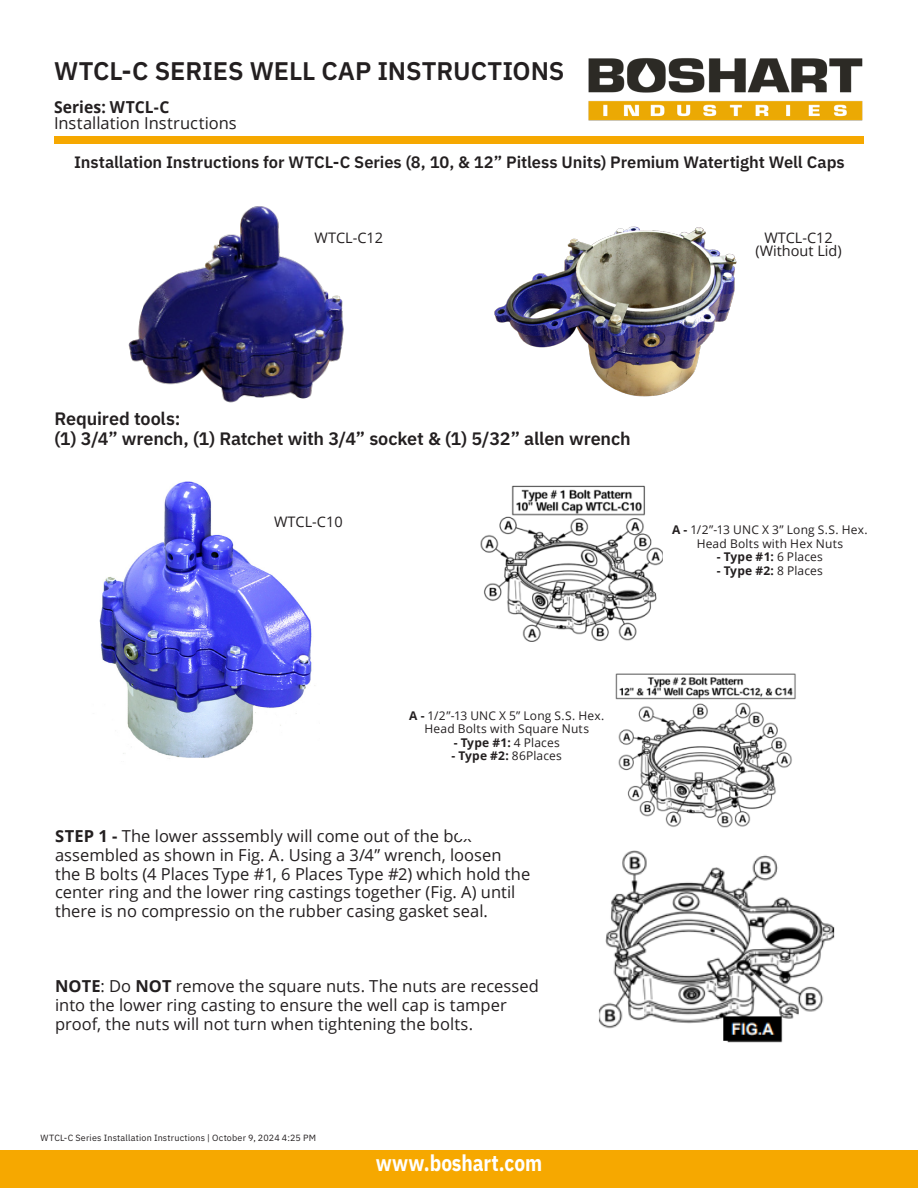
<style>
.page{position:relative;width:918px;height:1188px;background:#fff}
.page>*{position:absolute;margin:0;border:0;box-sizing:border-box;transform-origin:0 0}
.t1{font:600 25.5px "IBM Plex Sans";letter-spacing:-.005em;color:#231f20}
.t2{font:700 22.5px "IBM Plex Sans";letter-spacing:-.005em;color:#fff;scale:.85 1}
.Figures_Copy{font:600 18px "IBM Plex Sans";letter-spacing:-.01em;color:#231f20}
.Figures_Copy-2{font:16.5px/18.8px "Open Sans";color:#231f20}
.Figures_Copy-3{font:600 16.5px "IBM Plex Sans";letter-spacing:-.005em;color:#231f20}
.t3{font:700 16.5px "Open Sans";letter-spacing:.005em;color:#231f20;scale:.95 1}
.t4{font:14.55px "Open Sans";color:#231f20}
.Figures_Copy-4{font:12px/13.5px "Open Sans";letter-spacing:.015em;color:#231f20;text-align:center}
.Figures_Copy-5{font:700 12px "Open Sans";letter-spacing:.02em;color:#231f20}
.t5{font:9px "IBM Plex Sans";letter-spacing:.02em;color:#231f20}
.s1{font-weight:700}
.s2{font-weight:400}
</style>
<div class="page">
<div style="left:0;top:1151px;width:918px;height:37px;background:#f6a800"></div>
<img style="left:588px;top:58px;width:275px;height:63px">
<div style="left:54px;top:136px;width:810px;height:8px;background:#f6a800"></div>
<img style="left:128px;top:206px;width:216px;height:197px">
<img style="left:494px;top:226px;width:243px;height:171px">
<img style="left:99px;top:481px;width:216px;height:278px">
<img style="left:599px;top:851px;width:236px;height:192px">
<img style="left:480px;top:485px;width:316px;height:343px">
<div style="left:664px;top:525px;width:212px;height:97px;background:#fff"></div>
<div style="left:401px;top:711px;width:212px;height:81px;background:#fff"></div>
<h1 class="t1" style="left:54px;top:51px;width:512px">WTCL-C SERIES WELL CAP INSTRUCTIONS</h1>
<p class="t3" style="left:54px;top:95px;width:123px">Series: WTCL-C</p>
<p class="Figures_Copy-2" style="left:54px;top:113px;width:184px">Installation Instructions</p>
<p class="Figures_Copy-3" style="left:74px;top:149px;width:772px">Installation Instructions for WTCL-C Series (8, 10, &amp; 12” Pitless Units) Premium Watertight Well Caps</p>
<p class="t4" style="left:315px;top:228px;width:70px">WTCL-C12</p>
<p class="t4" style="left:764px;top:228px;width:70px">WTCL-C12</p>
<p class="t4" style="left:755px;top:241px;width:88px">(Without Lid)</p>
<p class="Figures_Copy" style="left:55px;top:404px;width:127px">Required tools:</p>
<p class="Figures_Copy" style="left:55px;top:425px;width:578px">(1) 3/4” wrench, (1) Ratchet with 3/4” socket &amp; (1) 5/32” allen wrench</p>
<p class="t4" style="left:274px;top:512px;width:70px">WTCL-C10</p>
<p class="Figures_Copy-4" style="left:672px;top:523px;width:197px"><span class="s1">A -</span> 1/2”-13 UNC X 3” Long S.S. Hex.<br>Head Bolts with Hex Nuts</p>
<p class="Figures_Copy-5" style="left:717px;top:549px;width:108px">- Type #1: <span class="s2">6 Places</span></p>
<p class="Figures_Copy-5" style="left:717px;top:562px;width:108px">- Type #2: <span class="s2">8 Places</span></p>
<p class="Figures_Copy-4" style="left:409px;top:708px;width:197px"><span class="s1">A -</span> 1/2”-13 UNC X 5” Long S.S. Hex.<br>Head Bolts with Square Nuts</p>
<p class="Figures_Copy-5" style="left:454px;top:734px;width:108px">- Type #1: <span class="s2">4 Places</span></p>
<p class="Figures_Copy-5" style="left:452px;top:748px;width:112px">- Type #2: <span class="s2">86Places</span></p>
<p class="Figures_Copy-2" style="left:55px;top:826px;width:477px"><span class="s1">STEP 1 -</span> The lower asssembly will come out of the box assembled as shown in Fig. A. Using a 3/4” wrench, loosen the B bolts (4 Places Type #1, 6 Places Type #2) which hold the center ring and the lower ring castings together (Fig. A) until there is no compressio on the rubber casing gasket seal.</p>
<p class="Figures_Copy-2" style="left:55px;top:976px;width:485px"><span class="s1">NOTE</span>: Do <span class="s1">NOT</span> remove the square nuts. The nuts are recessed into the lower ring casting to ensure the well cap is tamper proof, the nuts will not turn when tightening the bolts.</p>
<p class="t5" style="left:40px;top:1131px;width:277px">WTCL-C Series Installation Instructions | October 9, 2024 4:25 PM</p>
<h2 class="t2" style="left:376px;top:1145px;width:197px">www.boshart.com</h2>
</div>
